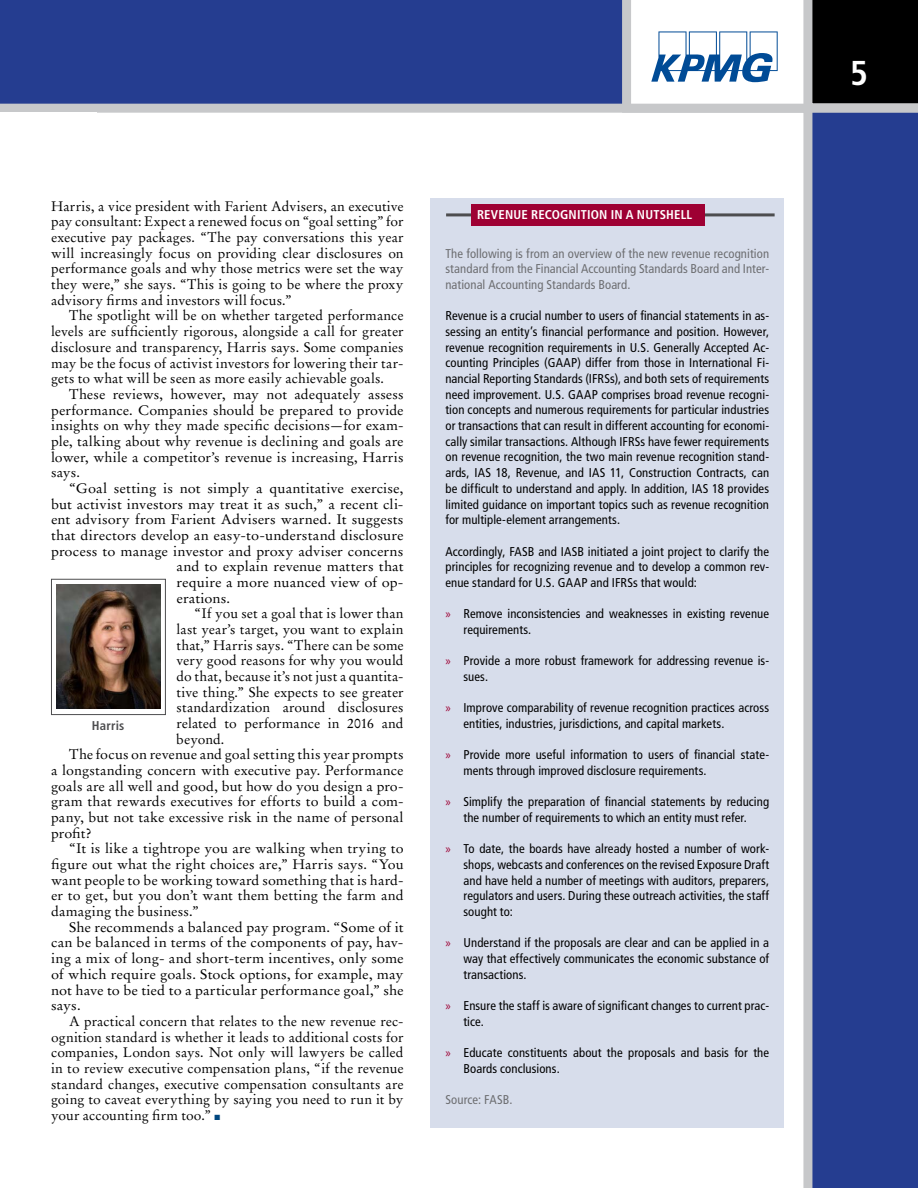
<style>
.page{position:relative;width:918px;height:1188px;background:#253d90}
.page>*{position:absolute;margin:0;border:0;box-sizing:border-box;transform-origin:0 0}
.t1{font:700 condensed 34.5px "Frutiger LT Std";color:#fff}
.t2{font:13.8px/15.8px "Stempel Garamond LT Std";letter-spacing:.01em;color:#000;text-align:justify}
.t3{font:13.8px "Stempel Garamond LT Std";letter-spacing:.01em;color:#000;scale:1.05 1}
.t4{font:condensed 12.75px/15.6px "Frutiger LT Std";letter-spacing:.005em;color:#000}
.t5{font:condensed 12.75px/15.6px "Frutiger LT Std";letter-spacing:.005em;color:#6d6e71;text-align:justify}
.t6{font:700 condensed 12.75px "Frutiger LT Std";letter-spacing:.015em;color:#fff}
.t7{font:700 condensed 12.75px "Frutiger LT Std";letter-spacing:.01em;color:#4d4d4f}
.s1{color:#00467f}
.s2{font-family:"Myriad Pro";font-stretch:normal;color:#9e0033}
</style>
<div class="page">
<div style="left:0;top:104px;width:812px;height:1084px;background:#fff"></div>
<div style="left:0;top:112px;width:96px;height:1076px;background:#fff"></div>
<svg style="left:622px;top:0;width:296px;height:113px"></svg>
<div style="left:430px;top:198px;width:354px;height:930px;background:#d7ddeb"></div>
<hr style="left:446px;top:213px;width:329px;height:3px;background:#4d4d4f">
<div style="left:471px;top:204px;width:234px;height:22px;background:#9e0033"></div>
<img style="left:57px;top:585px;width:103px;height:124px">
<div style="left:51px;top:579px;width:115px;height:136px;border:1px solid #4d4d4f"></div>
<p class="t2" style="left:51px;top:198px;width:354px">Harris, a vice president with Farient Advisers, an executive pay consultant: Expect a renewed focus on “goal setting” for executive pay packages. “The pay conversations this year will increasingly focus on providing clear disclosures on performance goals and why those metrics were set the way they were,” she says. “This is going to be where the proxy advisory firms and investors will focus.”</p>
<p class="t2" style="left:51px;top:308px;width:354px;text-indent:18px">The spotlight will be on whether targeted performance levels are sufficiently rigorous, alongside a call for greater disclosure and transparency, Harris says. Some companies may be the focus of activist investors for lowering their tar&shy;gets to what will be seen as more easily achievable goals.</p>
<p class="t2" style="left:51px;top:386px;width:354px;text-indent:18px">These reviews, however, may not adequately assess performance. Companies should be prepared to provide insights on why they made specific decisions—for exam&shy;ple, talking about why revenue is declining and goals are lower, while a competitor’s revenue is increasing, Harris says.</p>
<p class="t3" style="left:69px;top:480px;width:320px">“Goal setting is not simply a quantitative exercise,</p>
<p class="t3" style="left:51px;top:496px;width:337px">but activist investors may treat it as such,” a recent cli-</p>
<p class="t3" style="left:51px;top:511px;width:337px">ent advisory from Farient Advisers warned. It suggests</p>
<p class="t3" style="left:51px;top:527px;width:337px">that directors develop an easy-to-understand disclosure</p>
<p class="t3" style="left:51px;top:543px;width:337px">process to manage investor and proxy adviser concerns</p>
<p class="t3" style="left:177px;top:558px;width:218px">and to explain revenue matters that</p>
<p class="t3" style="left:177px;top:574px;width:218px">require a more nuanced view of op-</p>
<p class="t3" style="left:177px;top:590px;width:53px">erations.</p>
<p class="t2" style="left:195px;top:606px;width:210px">“If you set a goal that is lower than</p>
<p class="t2" style="left:177px;top:621px;width:229px">last year’s target, you want to explain</p>
<p class="t2" style="left:177px;top:637px;width:229px">that,” Harris says. “There can be some</p>
<p class="t2" style="left:177px;top:653px;width:229px">very good reasons for why you would</p>
<p class="t2" style="left:177px;top:668px;width:229px">do that, because it’s not just a quantita-</p>
<p class="t2" style="left:177px;top:684px;width:229px">tive thing.” She expects to see greater</p>
<p class="t2" style="left:177px;top:700px;width:228px">standardization around disclosures</p>
<p class="t2" style="left:177px;top:715px;width:229px">related to performance in 2016 and</p>
<p class="t2" style="left:176px;top:731px;width:50px">beyond.</p>
<p class="t2" style="left:69px;top:747px;width:336px">The focus on revenue and goal setting this year prompts</p>
<p class="t2" style="left:51px;top:763px;width:354px">a longstanding concern with executive pay. Performance</p>
<p class="t2" style="left:51px;top:778px;width:354px">goals are all well and good, but how do you design a pro-</p>
<p class="t2" style="left:51px;top:794px;width:354px">gram that rewards executives for efforts to build a com-</p>
<p class="t2" style="left:51px;top:810px;width:354px">pany, but not take excessive risk in the name of personal</p>
<p class="t2" style="left:51px;top:825px;width:42px">profit?</p>
<p class="t2" style="left:69px;top:841px;width:336px">“It is like a tightrope you are walking when trying to</p>
<p class="t2" style="left:51px;top:857px;width:354px">figure out what the right choices are,” Harris says. “You</p>
<p class="t2" style="left:51px;top:872px;width:354px">want people to be working toward something that is hard-</p>
<p class="t2" style="left:51px;top:888px;width:354px">er to get, but you don’t want them betting the farm and</p>
<p class="t2" style="left:51px;top:904px;width:149px">damaging the business.”</p>
<p class="t3" style="left:69px;top:919px;width:320px">She recommends a balanced pay program. “Some of it</p>
<p class="t3" style="left:51px;top:934px;width:337px">can be balanced in terms of the components of pay, hav-</p>
<p class="t3" style="left:51px;top:950px;width:337px">ing a mix of long- and short-term incentives, only some</p>
<p class="t3" style="left:51px;top:966px;width:337px">of which require goals. Stock options, for example, may</p>
<p class="t3" style="left:51px;top:981px;width:337px">not have to be tied to a particular performance goal,” she</p>
<p class="t3" style="left:51px;top:997px;width:30px">says.</p>
<p class="t2" style="left:69px;top:1013px;width:336px">A practical concern that relates to the new revenue rec-</p>
<p class="t2" style="left:51px;top:1029px;width:354px">ognition standard is whether it leads to additional costs for</p>
<p class="t2" style="left:51px;top:1045px;width:354px">companies, London says. Not only will lawyers be called</p>
<p class="t2" style="left:51px;top:1060px;width:354px">in to review executive compensation plans, “if the revenue</p>
<p class="t2" style="left:51px;top:1076px;width:354px">standard changes, executive compensation consultants are</p>
<p class="t2" style="left:51px;top:1092px;width:354px">going to caveat everything by saying you need to run it by</p>
<p class="t2" style="left:51px;top:1107px;width:171px">your accounting firm too.” <span class="s1">■</span></p>
<p class="t7" style="left:92px;top:718px;width:34px">Harris</p>
<p class="t6" style="left:477px;top:207px;width:217px">REVENUE RECOGNITION IN A NUTSHELL</p>
<p class="t5" style="left:445px;top:246px;width:325px">The following is from an overview of the new revenue recognition standard from the Financial Accounting Standards Board and Inter&shy;national Accounting Standards Board.</p>
<p class="t4" style="left:445px;top:308px;width:325px;text-align:justify">Revenue is a crucial number to users of financial statements in as&shy;sessing an entity’s financial performance and position. However, revenue recognition requirements in U.S. Generally Accepted Ac&shy;counting Principles (GAAP) differ from those in International Fi&shy;nancial Reporting Standards (IFRSs), and both sets of requirements need improvement. U.S. GAAP comprises broad revenue recogni&shy;tion concepts and numerous requirements for particular industries or transactions that can result in different accounting for economi&shy;cally similar transactions. Although IFRSs have fewer requirements on revenue recognition, the two main revenue recognition stand&shy;ards, IAS 18, Revenue, and IAS 11, Construction Contracts, can be difficult to understand and apply. In addition, IAS 18 provides limited guidance on important topics such as revenue recognition for multiple-element arrangements.</p>
<p class="t4" style="left:445px;top:543px;width:325px;text-align:justify">Accordingly, FASB and IASB initiated a joint project to clarify the principles for recognizing revenue and to develop a common rev&shy;enue standard for U.S. GAAP and IFRSs that would:</p>
<p class="t4" style="left:463px;top:606px;width:307px;text-indent:-18px"><span class="s2">»</span> Remove inconsistencies and weaknesses in existing revenue requirements.</p>
<p class="t4" style="left:463px;top:653px;width:307px;text-indent:-18px"><span class="s2">»</span> Provide a more robust framework for addressing revenue is&shy;sues.</p>
<p class="t4" style="left:463px;top:700px;width:307px;text-indent:-18px"><span class="s2">»</span> Improve comparability of revenue recognition practices across entities, industries, jurisdictions, and capital markets.</p>
<p class="t4" style="left:463px;top:747px;width:307px;text-indent:-18px"><span class="s2">»</span> Provide more useful information to users of financial state&shy;ments through improved disclosure requirements.</p>
<p class="t4" style="left:445px;top:794px;width:325px;text-align:center"><span class="s2">»</span> Simplify the preparation of financial statements by reducing the number of requirements to which an entity must refer.</p>
<p class="t4" style="left:463px;top:841px;width:307px;text-align:justify;text-indent:-18px"><span class="s2">»</span> To date, the boards have already hosted a number of work&shy;shops, webcasts and conferences on the revised Exposure Draft and have held a number of meetings with auditors, preparers, regulators and users. During these outreach activities, the staff sought to:</p>
<p class="t4" style="left:463px;top:935px;width:307px;text-align:justify;text-indent:-18px"><span class="s2">»</span> Understand if the proposals are clear and can be applied in a way that effectively communicates the economic substance of transactions.</p>
<p class="t4" style="left:463px;top:998px;width:307px;text-indent:-18px"><span class="s2">»</span> Ensure the staff is aware of significant changes to current prac&shy;tice.</p>
<p class="t4" style="left:463px;top:1045px;width:307px;text-indent:-18px"><span class="s2">»</span> Educate constituents about the proposals and basis for the<br>Boards conclusions.</p>
<p class="t5" style="left:445px;top:1092px;width:69px">Source: FASB.</p>
<h1 class="t1" style="left:850px;top:52px;width:19px">5</h1>
</div>
